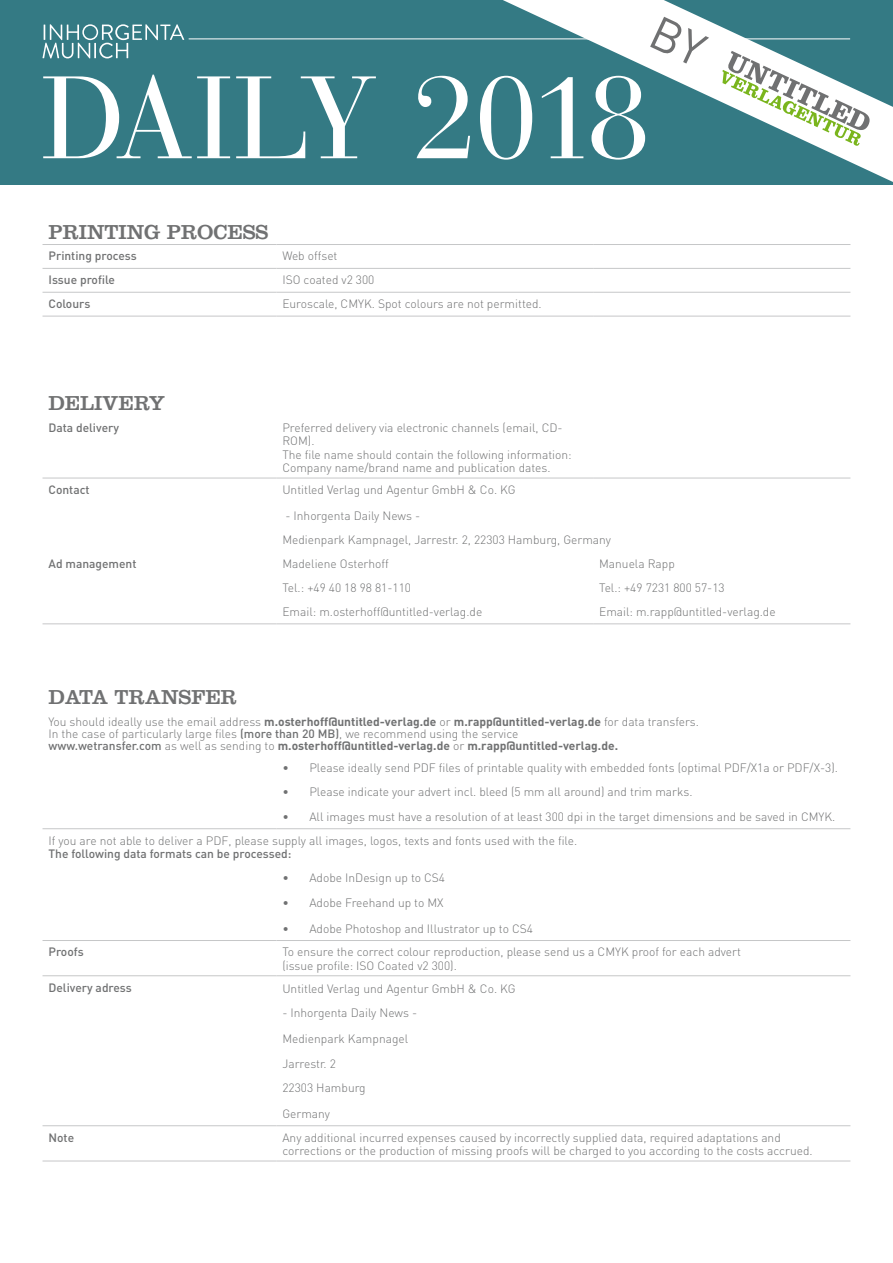
<style>
.page{position:relative;width:893px;height:1263px;background:#fff}
.page>*{position:absolute;margin:0;border:0;box-sizing:border-box;transform-origin:0 0}
.t1{font:116.1px "Bauer Bodoni";letter-spacing:-.055em;color:#fff}
.t2{font:21px "Clarendon LT";color:#707172}
.t3{font:300 12px/13.5px "DIN";color:#707172}
.t4{font:500 12px "DIN";color:#707172}
.s1{font-weight:700}
.s2{font-weight:500}
</style>
<div class="page">
<hr style="left:43px;top:828px;width:233px;height:1px;background:#c6c7c8">
<hr style="left:276px;top:828px;width:574px;height:1px;background:#c6c7c8">
<hr style="left:43px;top:940px;width:233px;height:1px;background:#c6c7c8">
<hr style="left:276px;top:940px;width:574px;height:1px;background:#c6c7c8">
<hr style="left:43px;top:975px;width:233px;height:1px;background:#c6c7c8">
<hr style="left:276px;top:975px;width:574px;height:1px;background:#c6c7c8">
<hr style="left:43px;top:1125px;width:233px;height:1px;background:#c6c7c8">
<hr style="left:276px;top:1125px;width:574px;height:1px;background:#c6c7c8">
<hr style="left:43px;top:1160px;width:233px;height:1px;background:#c6c7c8">
<hr style="left:276px;top:1160px;width:574px;height:1px;background:#c6c7c8">
<hr style="left:43px;top:623px;width:233px;height:1px;background:#c6c7c8">
<hr style="left:276px;top:623px;width:317px;height:1px;background:#c6c7c8">
<hr style="left:593px;top:623px;width:257px;height:1px;background:#c6c7c8">
<hr style="left:43px;top:316px;width:233px;height:1px;background:#c6c7c8">
<hr style="left:276px;top:316px;width:317px;height:1px;background:#c6c7c8">
<hr style="left:593px;top:316px;width:257px;height:1px;background:#c6c7c8">
<hr style="left:43px;top:244px;width:233px;height:1px;background:#c6c7c8">
<hr style="left:276px;top:244px;width:317px;height:1px;background:#c6c7c8">
<hr style="left:593px;top:244px;width:257px;height:1px;background:#c6c7c8">
<hr style="left:43px;top:268px;width:233px;height:1px;background:#c6c7c8">
<hr style="left:276px;top:268px;width:317px;height:1px;background:#c6c7c8">
<hr style="left:593px;top:268px;width:257px;height:1px;background:#c6c7c8">
<hr style="left:43px;top:292px;width:233px;height:1px;background:#c6c7c8">
<hr style="left:276px;top:292px;width:317px;height:1px;background:#c6c7c8">
<hr style="left:593px;top:292px;width:257px;height:1px;background:#c6c7c8">
<hr style="left:43px;top:478px;width:233px;height:1px;background:#c6c7c8">
<hr style="left:276px;top:478px;width:317px;height:1px;background:#c6c7c8">
<hr style="left:593px;top:478px;width:257px;height:1px;background:#c6c7c8">
<div style="left:0;top:0;width:893px;height:184px;background:#347a84"></div>
<hr style="left:189px;top:39px;width:661px;height:1px;background:#fff">
<svg style="left:503px;top:0;width:390px;height:182px"></svg>
<svg style="left:722px;top:51px;width:149px;height:95px"></svg>
<svg style="left:42px;top:24px;width:142px;height:34px"></svg>
<div style="left:650px;top:17px;width:59px;height:51px;background:#fff"></div>
<h1 class="t1" style="left:42px;top:49px;width:610px">DAILY 2018</h1>
<h2 class="t2" style="left:49px;top:219px;width:221px">PRINTING PROCESS</h2>
<p class="t4" style="left:49px;top:248px;width:90px">Printing process</p>
<p class="t3" style="left:282px;top:249px;width:57px">Web offset</p>
<p class="t4" style="left:49px;top:272px;width:68px">Issue profile</p>
<p class="t3" style="left:282px;top:273px;width:94px">ISO coated v2 300</p>
<p class="t4" style="left:49px;top:296px;width:43px">Colours</p>
<p class="t3" style="left:282px;top:297px;width:261px">Euroscale, CMYK. Spot colours are not permitted.</p>
<h2 class="t2" style="left:49px;top:390px;width:118px">DELIVERY</h2>
<p class="t4" style="left:49px;top:420px;width:72px">Data delivery</p>
<p class="t3" style="left:282px;top:420px;width:291px">Preferred delivery via electronic channels (email, CD-ROM).<br>The file name should contain the following information:<br>Company name/brand name and publication dates.</p>
<p class="t4" style="left:49px;top:482px;width:43px">Contact</p>
<p class="t3" style="left:282px;top:482px;width:235px">Untitled Verlag und Agentur GmbH &amp; Co. KG</p>
<p class="t3" style="left:282px;top:504px;width:330px;line-height:23.9px">- Inhorgenta Daily News -<br>Medienpark Kampnagel, Jarrestr. 2, 22303 Hamburg, Germany</p>
<p class="t4" style="left:49px;top:556px;width:90px">Ad management</p>
<p class="t3" style="left:282px;top:557px;width:108px">Madeliene Osterhoff</p>
<p class="t3" style="left:599px;top:557px;width:77px">Manuela Rapp</p>
<p class="t3" style="left:282px;top:581px;width:130px">Tel.: +49 40 18 98 81-110</p>
<p class="t3" style="left:599px;top:581px;width:127px">Tel.: +49 7231 800 57-13</p>
<p class="t3" style="left:282px;top:604px;width:201px">Email: m.osterhoff@untitled-verlag.de</p>
<p class="t3" style="left:599px;top:604px;width:178px">Email: m.rapp@untitled-verlag.de</p>
<h2 class="t2" style="left:49px;top:684px;width:190px">DATA TRANSFER</h2>
<p class="t3" style="left:49px;top:715px;width:652px;line-height:12px">You should ideally use the email address <span class="s1">m.osterhoff@untitled-verlag.de</span> or <span class="s1">m.rapp@untitled-verlag.de</span> for data transfers.<br>In the case of particularly large files <span class="s2">(more than 20 MB)</span>, we recommend using the service<br><span class="s2">www.wetransfer.com</span> as well as sending to <span class="s1">m.osterhoff@untitled-verlag.de</span> or <span class="s1">m.rapp@untitled-verlag.de.</span></p>
<p class="t3" style="left:282px;top:761px;width:557px">• Please ideally send PDF files of printable quality with embedded fonts (optimal PDF/X1a or PDF/X-3).</p>
<p class="t3" style="left:282px;top:785px;width:412px">• Please indicate your advert incl. bleed (5 mm all around) and trim marks.</p>
<p class="t3" style="left:49px;top:804px;width:788px;line-height:23.7px;text-indent:234px">• All images must have a resolution of at least 300 dpi in the target dimensions and be saved in CMYK.<br>If you are not able to deliver a PDF, please supply all images, logos, texts and fonts used with the file.</p>
<p class="t4" style="left:49px;top:846px;width:244px">The following data formats can be processed:</p>
<p class="t3" style="left:282px;top:870px;width:164px">• Adobe InDesign up to CS4</p>
<p class="t3" style="left:282px;top:896px;width:163px">• Adobe Freehand up to MX</p>
<p class="t3" style="left:282px;top:921px;width:252px">• Adobe Photoshop and Illustrator up to CS4</p>
<p class="t4" style="left:49px;top:944px;width:37px">Proofs</p>
<p class="t3" style="left:282px;top:945px;width:460px">To ensure the correct colour reproduction, please send us a CMYK proof for each advert (issue profile: ISO Coated v2 300).</p>
<p class="t4" style="left:49px;top:979px;width:85px">Delivery adress</p>
<p class="t3" style="left:282px;top:981px;width:235px">Untitled Verlag und Agentur GmbH &amp; Co. KG</p>
<p class="t3" style="left:282px;top:1000px;width:136px;line-height:25.5px">- Inhorgenta Daily News -<br>Medienpark Kampnagel<br>Jarrestr. 2</p>
<p class="t3" style="left:282px;top:1074px;width:85px;line-height:25.8px">22303 Hamburg<br>Germany</p>
<p class="t4" style="left:49px;top:1129px;width:27px">Note</p>
<p class="t3" style="left:282px;top:1130px;width:532px">Any additional incurred expenses caused by incorrectly supplied data, required adaptations and corrections or the production of missing proofs will be charged to you according to the costs accrued.</p>
</div>
